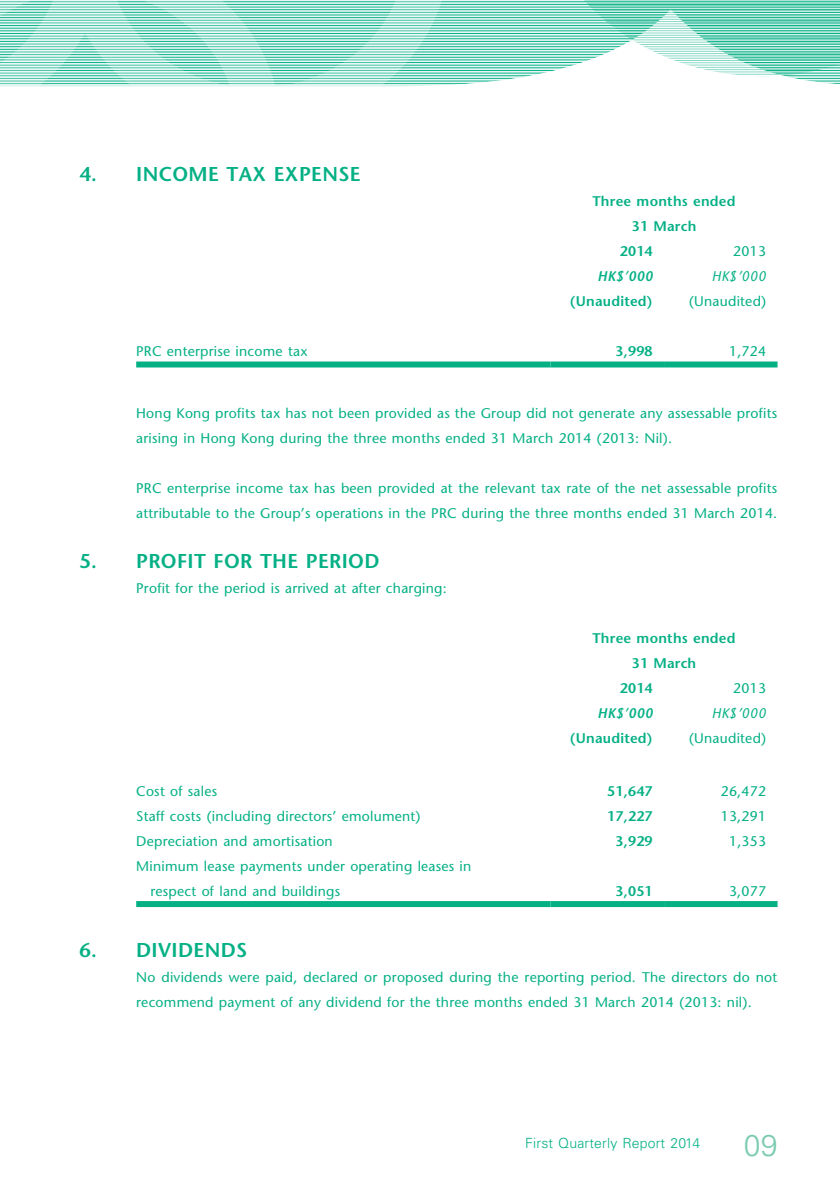
<style>
.page{position:relative;width:840px;height:1191px;background:#fff}
.page>*{position:absolute;margin:0;border:0;box-sizing:border-box;transform-origin:0 0}
.t1{font:300 30px "Univers LT Std";color:#7acab0}
.t2{font:600 20px "Stone Sans Std";color:#05b085}
.t3{font:500 14px/25px "Stone Sans Std";letter-spacing:.015em;color:#05b085}
.t4{font:600 14px "Stone Sans Std";letter-spacing:.015em;color:#05b085}
.t5{font:300 14px "Univers LT Std";letter-spacing:.015em;color:#05b085}
.t6{font:italic 600 14px "Stone Sans Std";letter-spacing:.015em;color:#05b085}
.t7{font:italic 500 14px "Stone Sans Std";letter-spacing:.015em;color:#05b085}
</style>
<div class="page">
<svg style="left:446px;top:0;width:393px;height:83px;background:#b9e8dc"></svg>
<hr style="left:0;top:1px;width:839px;height:1px;background:#05b085">
<hr style="left:0;top:4px;width:839px;height:1px;background:#05b085">
<hr style="left:0;top:7px;width:839px;height:1px;background:#05b085">
<hr style="left:0;top:9px;width:839px;height:1px;background:#05b085">
<hr style="left:0;top:12px;width:839px;height:1px;background:#05b085">
<hr style="left:0;top:15px;width:839px;height:1px;background:#05b085">
<hr style="left:0;top:17px;width:839px;height:1px;background:#05b085">
<hr style="left:0;top:20px;width:839px;height:1px;background:#05b085">
<hr style="left:0;top:23px;width:839px;height:1px;background:#05b085">
<hr style="left:0;top:25px;width:839px;height:1px;background:#05b085">
<hr style="left:0;top:28px;width:839px;height:1px;background:#05b085">
<hr style="left:0;top:30px;width:839px;height:1px;background:#05b085">
<hr style="left:0;top:33px;width:839px;height:1px;background:#05b085">
<hr style="left:0;top:36px;width:839px;height:1px;background:#05b085">
<hr style="left:0;top:38px;width:839px;height:1px;background:#05b085">
<hr style="left:0;top:41px;width:839px;height:1px;background:#05b085">
<hr style="left:0;top:44px;width:839px;height:1px;background:#05b085">
<hr style="left:0;top:46px;width:839px;height:1px;background:#05b085">
<hr style="left:0;top:49px;width:839px;height:1px;background:#05b085">
<hr style="left:0;top:52px;width:839px;height:1px;background:#05b085">
<hr style="left:0;top:54px;width:839px;height:1px;background:#05b085">
<hr style="left:0;top:57px;width:839px;height:1px;background:#05b085">
<hr style="left:0;top:60px;width:839px;height:1px;background:#05b085">
<hr style="left:0;top:62px;width:839px;height:1px;background:#05b085">
<hr style="left:0;top:65px;width:839px;height:1px;background:#05b085">
<hr style="left:0;top:67px;width:839px;height:1px;background:#05b085">
<hr style="left:0;top:70px;width:839px;height:1px;background:#05b085">
<hr style="left:0;top:73px;width:839px;height:1px;background:#05b085">
<hr style="left:0;top:75px;width:839px;height:1px;background:#05b085">
<hr style="left:0;top:78px;width:839px;height:1px;background:#05b085">
<hr style="left:0;top:81px;width:839px;height:1px;background:#05b085">
<hr style="left:0;top:83px;width:839px;height:1px;background:#05b085">
<hr style="left:0;top:86px;width:839px;height:1px;background:#05b085">
<svg style="left:466px;top:10px;width:367px;height:74px"></svg>
<hr style="left:566px;top:3px;width:273px;height:1px;background:#05b085">
<hr style="left:566px;top:5px;width:273px;height:1px;background:#05b085">
<hr style="left:566px;top:10px;width:273px;height:1px;background:#05b085">
<hr style="left:566px;top:12px;width:273px;height:1px;background:#05b085">
<hr style="left:566px;top:14px;width:273px;height:1px;background:#05b085">
<hr style="left:566px;top:17px;width:273px;height:1px;background:#05b085">
<hr style="left:566px;top:19px;width:273px;height:1px;background:#05b085">
<hr style="left:566px;top:21px;width:273px;height:1px;background:#05b085">
<hr style="left:566px;top:24px;width:273px;height:1px;background:#05b085">
<hr style="left:566px;top:26px;width:273px;height:1px;background:#05b085">
<hr style="left:566px;top:28px;width:273px;height:1px;background:#05b085">
<hr style="left:566px;top:30px;width:273px;height:1px;background:#05b085">
<hr style="left:566px;top:33px;width:273px;height:1px;background:#05b085">
<hr style="left:566px;top:35px;width:273px;height:1px;background:#05b085">
<hr style="left:566px;top:37px;width:273px;height:1px;background:#05b085">
<hr style="left:566px;top:40px;width:273px;height:1px;background:#05b085">
<hr style="left:566px;top:42px;width:273px;height:1px;background:#05b085">
<hr style="left:566px;top:44px;width:273px;height:1px;background:#05b085">
<hr style="left:566px;top:46px;width:273px;height:1px;background:#05b085">
<hr style="left:566px;top:49px;width:273px;height:1px;background:#05b085">
<hr style="left:566px;top:51px;width:273px;height:1px;background:#05b085">
<hr style="left:566px;top:53px;width:273px;height:1px;background:#05b085">
<hr style="left:566px;top:56px;width:273px;height:1px;background:#05b085">
<hr style="left:566px;top:58px;width:273px;height:1px;background:#05b085">
<hr style="left:566px;top:60px;width:273px;height:1px;background:#05b085">
<hr style="left:566px;top:62px;width:273px;height:1px;background:#05b085">
<hr style="left:566px;top:65px;width:273px;height:1px;background:#05b085">
<hr style="left:566px;top:67px;width:273px;height:1px;background:#05b085">
<hr style="left:566px;top:69px;width:273px;height:1px;background:#05b085">
<hr style="left:566px;top:72px;width:273px;height:1px;background:#05b085">
<hr style="left:566px;top:74px;width:273px;height:1px;background:#05b085">
<hr style="left:566px;top:76px;width:273px;height:1px;background:#05b085">
<svg style="left:0;top:0;width:446px;height:87px;background:#a3e1d2"></svg>
<div style="left:136px;top:361px;width:414px;height:6px;background:#05b085"></div>
<div style="left:550px;top:361px;width:113px;height:6px;background:#05b085"></div>
<div style="left:663px;top:361px;width:114px;height:6px;background:#05b085"></div>
<div style="left:136px;top:901px;width:414px;height:6px;background:#05b085"></div>
<div style="left:550px;top:901px;width:113px;height:6px;background:#05b085"></div>
<div style="left:663px;top:901px;width:114px;height:6px;background:#05b085"></div>
<h2 class="t2" style="left:79px;top:162px;width:39px">4. IN</h2>
<h2 class="t2" style="left:159px;top:162px;width:82px">COME TAX</h2>
<h2 class="t2" style="left:273px;top:162px;width:14px">EXPENSE</h2>
<p class="t4" style="left:592px;top:193px;width:145px">Three months ended</p>
<p class="t4" style="left:631px;top:218px;width:66px">31 March</p>
<p class="t4" style="left:619px;top:243px;width:34px">2014</p>
<p class="t3" style="left:732px;top:239px;width:34px">2013</p>
<p class="t6" style="left:597px;top:268px;width:57px">HK$’000</p>
<p class="t7" style="left:711px;top:268px;width:56px">HK$’000</p>
<p class="t4" style="left:569px;top:293px;width:84px">(Unaudited)</p>
<p class="t3" style="left:688px;top:289px;width:78px">(Unaudited)</p>
<p class="t3" style="left:136px;top:339px;width:173px">PRC enterprise income tax</p>
<p class="t4" style="left:615px;top:343px;width:39px">3,998</p>
<p class="t3" style="left:728px;top:339px;width:39px">1,724</p>
<p class="t3" style="left:136px;top:400px;width:642px">Hong Kong profits tax has not been provided as the Group did not generate any assessable profits arising in Hong Kong during the three months ended 31 March 2014 (2013: Nil).</p>
<p class="t3" style="left:136px;top:475px;width:642px">PRC enterprise income tax has been provided at the relevant tax rate of the net assessable profits attributable to the Group’s operations in the PRC during the three months ended 31 March 2014.</p>
<h2 class="t2" style="left:79px;top:548px;width:35px">5. PROFIT</h2>
<h2 class="t2" style="left:213px;top:548px;width:14px">FOR</h2>
<h2 class="t2" style="left:260px;top:548px;width:14px">THE</h2>
<h2 class="t2" style="left:306px;top:548px;width:13px">PERIOD</h2>
<p class="t3" style="left:136px;top:575px;width:312px">Profit for the period is arrived at after charging:</p>
<p class="t4" style="left:592px;top:629px;width:145px">Three months ended</p>
<p class="t4" style="left:631px;top:654px;width:66px">31 March</p>
<p class="t4" style="left:619px;top:679px;width:34px">2014</p>
<p class="t3" style="left:732px;top:675px;width:34px">2013</p>
<p class="t6" style="left:597px;top:704px;width:57px">HK$’000</p>
<p class="t7" style="left:711px;top:704px;width:56px">HK$’000</p>
<p class="t4" style="left:569px;top:729px;width:84px">(Unaudited)</p>
<p class="t3" style="left:688px;top:725px;width:79px">(Unaudited)</p>
<p class="t3" style="left:136px;top:778px;width:82px">Cost of sales</p>
<p class="t4" style="left:607px;top:782px;width:47px">51,647</p>
<p class="t3" style="left:720px;top:778px;width:47px">26,472</p>
<p class="t3" style="left:136px;top:803px;width:286px">Staff costs (including directors’ emolument)</p>
<p class="t4" style="left:607px;top:807px;width:47px">17,227</p>
<p class="t3" style="left:720px;top:803px;width:47px">13,291</p>
<p class="t3" style="left:136px;top:828px;width:198px">Depreciation and amortisation</p>
<p class="t4" style="left:615px;top:832px;width:39px">3,929</p>
<p class="t3" style="left:728px;top:828px;width:39px">1,353</p>
<p class="t3" style="left:150px;top:853px;width:322px;text-indent:-14px">Minimum lease payments under operating leases in respect of land and buildings</p>
<p class="t4" style="left:615px;top:882px;width:39px">3,051</p>
<p class="t3" style="left:728px;top:878px;width:39px">3,077</p>
<h2 class="t2" style="left:79px;top:938px;width:39px">6. DI</h2>
<h2 class="t2" style="left:158px;top:938px;width:27px">VIDENDS</h2>
<p class="t3" style="left:136px;top:964px;width:642px">No dividends were paid, declared or proposed during the reporting period. The directors do not recommend payment of any dividend for the three months ended 31 March 2014 (2013: nil).</p>
<p class="t5" style="left:525px;top:1134px;width:176px">First Quarterly Report 2014</p>
<h1 class="t1" style="left:743px;top:1127px;width:35px">09</h1>
</div>
